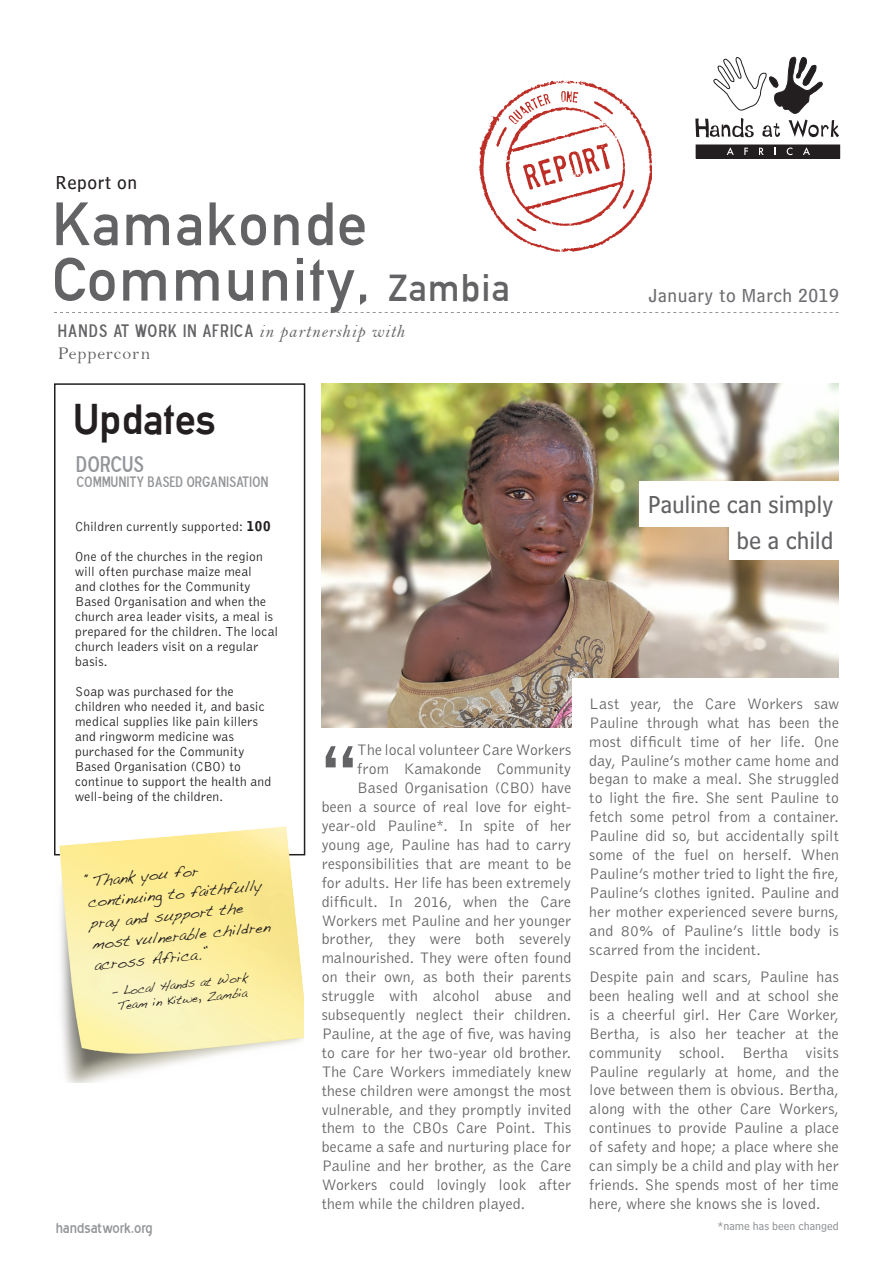
<style>
.page{position:relative;width:893px;height:1263px;background:#fff}
.page>*{position:absolute;margin:0;border:0;box-sizing:border-box;transform-origin:0 0}
.t1{font:900 64.05px "Bell Gothic Std";color:#636366}
.t2{font:60px "Alte DIN1451 Mittelschrift";letter-spacing:.03em;color:#636366}
.t3{font:42px "Alte DIN1451 Mittelschriftgepraegt";color:#231f20}
.t4{font:25.5px/36px "Bell Centennial Sub Caption";letter-spacing:-.01em;color:#636366;text-align:right}
.t5{font:22.5px "Blue Highway D Type";color:#939598}
.t6{font:19.5px "Bell Centennial Sub Caption";letter-spacing:.03em;color:#6c6d70}
.t7{font:19.5px "Bell Centennial Sub Caption";letter-spacing:.03em;color:#231f20}
.t8{font:18px/21.6px "Blue Highway D Type";letter-spacing:.05em;color:#636366}
.t9{font:18px "Blue Highway";color:#939598}
.t10{font:300 15.75px/18.9px "Bell Gothic Std";letter-spacing:.005em;color:#636366;text-align:justify}
.t11{font:15px/21px "Handwriting Dakota";color:#231f20}
.t12{font:15px "Blue Highway D Type";color:#939598}
.t13{font:300 13.5px/15px "Bell Gothic Std";letter-spacing:.015em;color:#231f20}
.t14{font:12px "Handwriting Dakota";color:#231f20}
.t15{font:12px "Bell Centennial Sub Caption";color:#939598}
.s1{font-size:37.5px}
.s2{font-family:"Bell MT Italic"}
.s3{font-family:"Bell"}
.s4{font-weight:900}
</style>
<div class="page">
<img style="left:322px;top:384px;width:517px;height:344px">
<div style="left:572px;top:678px;width:290px;height:115px;background:#fff"></div>
<svg style="left:54px;top:312px;width:784px;height:1px"></svg>
<div style="left:730px;top:519px;width:127px;height:40px;background:#fff"></div>
<div style="left:639px;top:481px;width:208px;height:46px;background:#fff"></div>
<svg style="left:695px;top:56px;width:144px;height:82px"></svg>
<div style="left:696px;top:145px;width:144px;height:13px;background:#231f20"></div>
<svg style="left:727px;top:147px;width:7px;height:8px"></svg>
<svg style="left:744px;top:148px;width:4px;height:7px"></svg>
<svg style="left:759px;top:148px;width:5px;height:7px"></svg>
<svg style="left:774px;top:148px;width:2px;height:7px"></svg>
<svg style="left:787px;top:148px;width:5px;height:7px"></svg>
<svg style="left:803px;top:147px;width:7px;height:8px"></svg>
<div style="left:54px;top:383px;width:251px;height:472px;border:2px solid #231f20"></div>
<img style="left:54px;top:821px;width:250px;height:262px">
<svg style="left:479px;top:78px;width:173px;height:174px"></svg>
<p class="t7" style="left:56px;top:170px;width:83px">Report on</p>
<p class="t2" style="left:52px;top:188px;width:317px">Kamakonde</p>
<p class="t2" style="left:52px;top:243px;width:459px">Community, <span class="s1">Zambia</span></p>
<p class="t8" style="left:58px;top:320px;width:348px">HANDS AT WORK IN AFRICA <span class="s2">in partnership with<br></span><span class="s3">Peppercorn</span></p>
<p class="t3" style="left:73px;top:394px;width:144px">Updates</p>
<p class="t5" style="left:76px;top:449px;width:69px">DORCUS</p>
<p class="t12" style="left:77px;top:472px;width:193px">COMMUNITY BASED ORGANISATION</p>
<p class="t13" style="left:75px;top:519px;width:197px">Children currently supported: <span class="s4">100</span></p>
<p class="t13" style="left:75px;top:549px;width:205px">One of the churches in the region will often purchase maize meal<br>and clothes for the Community<br>Based Organisation and when the church area leader visits, a meal is prepared for the children. The local church leaders visit on a regular basis.</p>
<p class="t13" style="left:75px;top:684px;width:198px">Soap was purchased for the children who needed it, and basic medical supplies like pain killers and ringworm medicine was purchased for the Community<br>Based Organisation (CBO) to continue to support the health and well-being of the children.</p>
<p class="t11" style="left:84px;top:871px;width:181px;rotate:-6deg">“Thank you for continuing to faithfully pray and support the most vulnerable children across Africa.”</p>
<p class="t14" style="left:110px;top:984px;width:139px;rotate:-6deg">- Local Hands at Work</p>
<p class="t14" style="left:117px;top:999px;width:132px;rotate:-6deg">Team in Kitwe, Zambia</p>
<p class="t1" style="left:322px;top:733px;width:37px">“</p>
<p class="t10" style="left:357px;top:741px;width:216px">The local volunteer Care Workers</p>
<p class="t10" style="left:357px;top:760px;width:216px">from Kamakonde Community</p>
<p class="t10" style="left:357px;top:779px;width:216px">Based Organisation (CBO) have</p>
<p class="t10" style="left:322px;top:798px;width:251px">been a source of real love for eight-</p>
<p class="t10" style="left:322px;top:817px;width:251px">year-old Pauline*. In spite of her</p>
<p class="t10" style="left:322px;top:836px;width:251px">young age, Pauline has had to carry</p>
<p class="t10" style="left:322px;top:854px;width:251px">responsibilities that are meant to be</p>
<p class="t10" style="left:322px;top:873px;width:251px">for adults. Her life has been extremely</p>
<p class="t10" style="left:322px;top:892px;width:251px">difficult. In 2016, when the Care</p>
<p class="t10" style="left:322px;top:911px;width:251px">Workers met Pauline and her younger</p>
<p class="t10" style="left:322px;top:930px;width:251px">brother, they were both severely</p>
<p class="t10" style="left:322px;top:949px;width:251px">malnourished. They were often found</p>
<p class="t10" style="left:322px;top:968px;width:251px">on their own, as both their parents</p>
<p class="t10" style="left:322px;top:987px;width:251px">struggle with alcohol abuse and</p>
<p class="t10" style="left:322px;top:1006px;width:251px">subsequently neglect their children.</p>
<p class="t10" style="left:322px;top:1025px;width:251px">Pauline, at the age of five, was having</p>
<p class="t10" style="left:322px;top:1043px;width:251px">to care for her two-year old brother.</p>
<p class="t10" style="left:322px;top:1062px;width:251px">The Care Workers immediately knew</p>
<p class="t10" style="left:322px;top:1081px;width:251px">these children were amongst the most</p>
<p class="t10" style="left:322px;top:1100px;width:251px">vulnerable, and they promptly invited</p>
<p class="t10" style="left:322px;top:1119px;width:251px">them to the CBOs Care Point. This</p>
<p class="t10" style="left:322px;top:1138px;width:251px">became a safe and nurturing place for</p>
<p class="t10" style="left:322px;top:1157px;width:251px">Pauline and her brother, as the Care</p>
<p class="t10" style="left:322px;top:1176px;width:251px">Workers could lovingly look after</p>
<p class="t10" style="left:322px;top:1195px;width:205px">them while the children played.</p>
<p class="t6" style="left:648px;top:283px;width:192px">January to March 2019</p>
<p class="t4" style="left:648px;top:486px;width:187px">Pauline can simply be a child</p>
<p class="t10" style="left:589px;top:695px;width:251px">Last year, the Care Workers saw Pauline through what has been the most difficult time of her life. One day, Pauline’s mother came home and began to make a meal. She struggled to light the fire. She sent Pauline to fetch some petrol from a container.<br>Pauline did so, but accidentally spilt some of the fuel on herself. When Pauline’s mother tried to light the fire, Pauline’s clothes ignited. Pauline and her mother experienced severe burns, and 80% of Pauline’s little body is scarred from the incident.</p>
<p class="t10" style="left:589px;top:968px;width:251px">Despite pain and scars, Pauline has been healing well and at school she is a cheerful girl. Her Care Worker, Bertha, is also her teacher at the community school. Bertha visits Pauline regularly at home, and the love between them is obvious. Bertha, along with the other Care Workers, continues to provide Pauline a place of safety and hope; a place where she can simply be a child and play with her friends. She spends most of her time here, where she knows she is loved.</p>
<p class="t9" style="left:56px;top:1220px;width:98px">handsatwork.org</p>
<p class="t15" style="left:717px;top:1219px;width:123px">*name has been changed</p>
</div>
